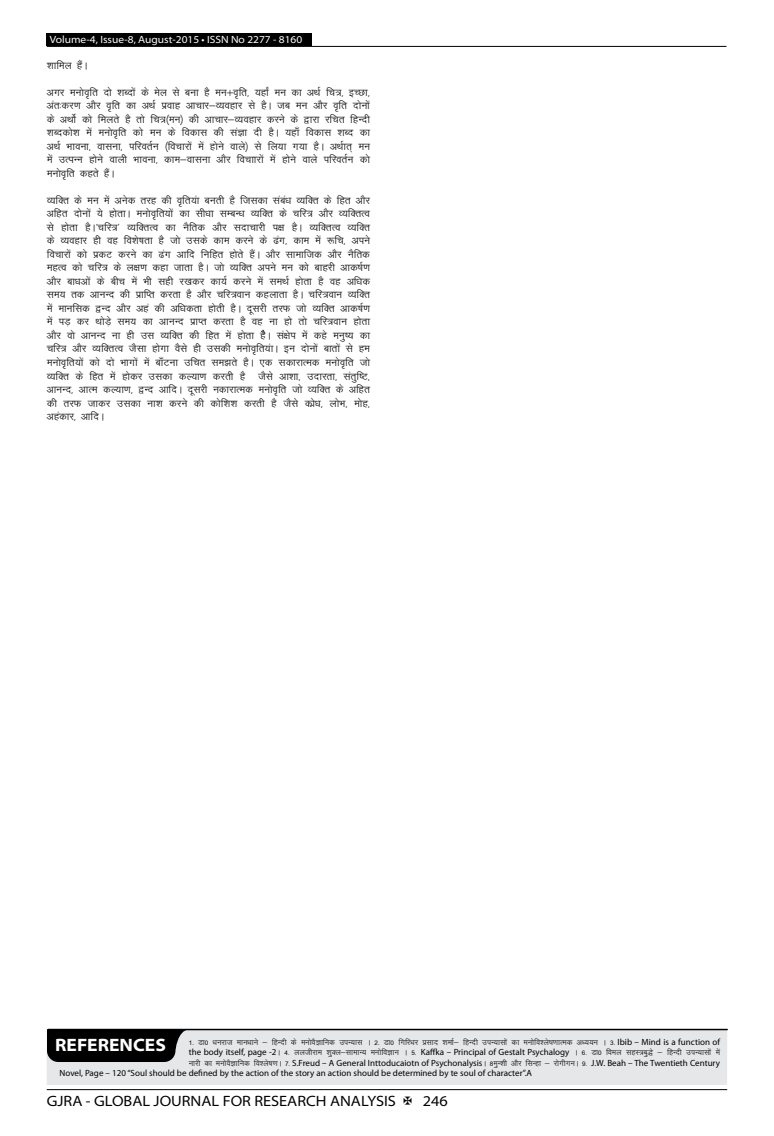
<style>
.page{position:relative;width:774px;height:1136px;background:#fff}
.page>*{position:absolute;margin:0;border:0;box-sizing:border-box;transform-origin:0 0}
.t1{font:700 semi-expanded 18px "Myriad Pro";color:#fff}
.t2{font:semi-expanded 15px "Myriad Pro";color:#000}
.t3{font:12px/13.5px "Kruti Dev 010";color:#000;text-align:justify}
.t4{font:semi-expanded 10.5px "Myriad Pro";color:#fff}
.t5{font:9px/10.5px "Kruti Dev 010";color:#000}
.t6{font:9px/10.5px "Myriad Pro";color:#000}
.s1{font-family:"Myriad Pro"}
.s2{font-family:"Kruti Dev 010"}
</style>
<div class="page">
<hr style="left:47px;top:1089px;width:680px;height:1px;background:#000">
<div style="left:47px;top:33px;width:265px;height:13px;background:#000"></div>
<hr style="left:47px;top:46px;width:679px;height:1px;background:#000">
<div style="left:47px;top:1029px;width:680px;height:55px;background:#e6e7e8"></div>
<hr style="left:48px;top:1028px;width:679px;height:2px;background:#000">
<svg style="left:47px;top:1029px;width:142px;height:32px;background:#131313"></svg>
<p class="t4" style="left:50px;top:34px;width:254px">Volume-4, Issue-8, August-2015 • ISSN No 2277 - 8160</p>
<p class="t3" style="left:47px;top:59px;width:42px">“kkfey gSaA</p>
<p class="t3" style="left:47px;top:86px;width:325px">vxj eukso`fr nks “kCnksa ds esy ls cuk gS eu$o`fr] ;gk± eu dk vFkZ fp=] bPNk] var%dj.k vkSj o`fr dk vFkZ izokg vkpkj&amp;O;ogkj ls gSA tc eu vkSj o`fr nksukas ds vFkksZ dks feyrs gS rks fp=¼eu½ dh vkpkj&amp;O;ogkj djus ds }kjk jfpr fgUnh “kCndks”k esa eukso`fr dks eu ds fodkl dh laKk nh gSA ;gk¡ fodkl “kCn dk vFkZ Hkkouk] okluk] ifjorZu ¼fopkjksa esa gksus okys½ ls fy;k x;k gSA vFkZkr~ eu esa mRiUUk gksus okyh Hkkouk] dke&amp;okluk vkSj fopkkjksa esa gksus okys ifjorZu dks eukso`fr dgrs gSaA</p>
<p class="t3" style="left:47px;top:194px;width:325px">O;fDr ds eu esa vusd rjg dh o`fr;ak curh gS ftldk laca/k O;fDr ds fgr vkSj vfgr nksuksa ;s gksrkA eukso`fr;ksa dk lh/kk lEcU/k O;fDr ds pfj= vkSj O;fDrRo ls gksrk gSA^pfj=* O;fDrRo dk uSfrd vkSj lnkpkjh i{k gSA O;fDrRo O;fDr ds O;ogkj gh og fo”ks’krk gS tks mlds dke djus ds &lt;ax] dke esa :fp] vius fopkjksa dks izdV djus dk &lt;ax vkfn fufgr gksrs gSaA vkSj lkekftd vkSj uSfrd egRo dks pfj= ds y{k.k dgk tkrk gSA tks O;fDr vius eu dks ckgjh vkd’kZ.k vkSj ck/kvksa ds chp esa Hkh lgh j[kdj dk;Z djus esa leFkZ gksrk gS og vf/kd le; rd vkuUn dh izkfIr djrk gS vkSj pfj=oku dgykrk gSA pfj=oku O;fDr esa ekufld }Un vkSj vga dh vf/kdrk gksrh gSA nwljh rjQ tks O;fDr vkd’kZ.k esa iM+ dj FkksM+s le; dk vkuUn izkIr djrk gS og uk gks rks pfj=oku gksrk vkSj oks vkuUn uk gh ml O;fDr dh fgr esa gksrk gSA la{ksi esa dgs euq’; dk pfj= vkSj O;fDrRo tSlk gksxk oSls gh mldh eukso`fr;akA bu nksuksa ckrksa ls ge eukso`fr;ksa dks nks Hkkxksa esa ck¡Vuk mfpr le&gt;rs gSA ,d ldkjkRed eukso`fr tks O;fDr ds fgr esa gksdj mldk dY;k.k djrh gS tSls vk”kk] mnkjrk] larqf’V] vkuUn] vkRe dY;k.k] }Un vkfnA nwljh udkjkRed eukso`fr tks O;fDr ds vfgr dh rjQ tkdj mldk uk”k djus dh dksf”k”k djrh gS tSls dkzs/k] yksHk] eksg] vgadkj] vkfnA</p>
<h1 class="t1" style="left:55px;top:1034px;width:112px">REFERENCES</h1>
<p class="t5" style="left:189px;top:1036px;width:533px">1- Mk0 /kujkt eku/kkus &amp; fgUnh ds euksoSKkfud miU;kl A 2- Mk0 fxfj/kj izlkn “kekZ&amp; fgUnh miU;klksa dk euksfo”ys"k.kkRed v/;;u A 3- <span class="s1">Ibib – Mind is a function of the body itself, page -2</span>A 4- Ykythjke “kqDy&amp;lkekU; euksfoKku A 5- <span class="s1">Kaffka – Principal of Gestalt Psychalogy</span> A 6- Mk0 foey lgL=cq)s &amp; fgUnh miU;klksa esa</p>
<p class="t6" style="left:60px;top:1057px;width:662px;text-indent:129px"><span class="s2">ukjh dk euksoSKkfud fo”ys"k.kA 7-</span> S.Freud – A General Inttoducaiotn of Psychonalysis<span class="s2">A 8eqU”kh vkSj flUgk &amp; jksxhxuA 9-</span> J.W. Beah – The Twentieth Century<br>Novel, Page – 120 “Soul should be defined by the action of the story an action should be determined by te soul of character”.A</p>
<p class="t2" style="left:47px;top:1092px;width:351px">GJRA - GLOBAL JOURNAL FOR RESEARCH ANALYSIS</p>
<p class="t2" style="left:423px;top:1092px;width:27px">246</p>
</div>
